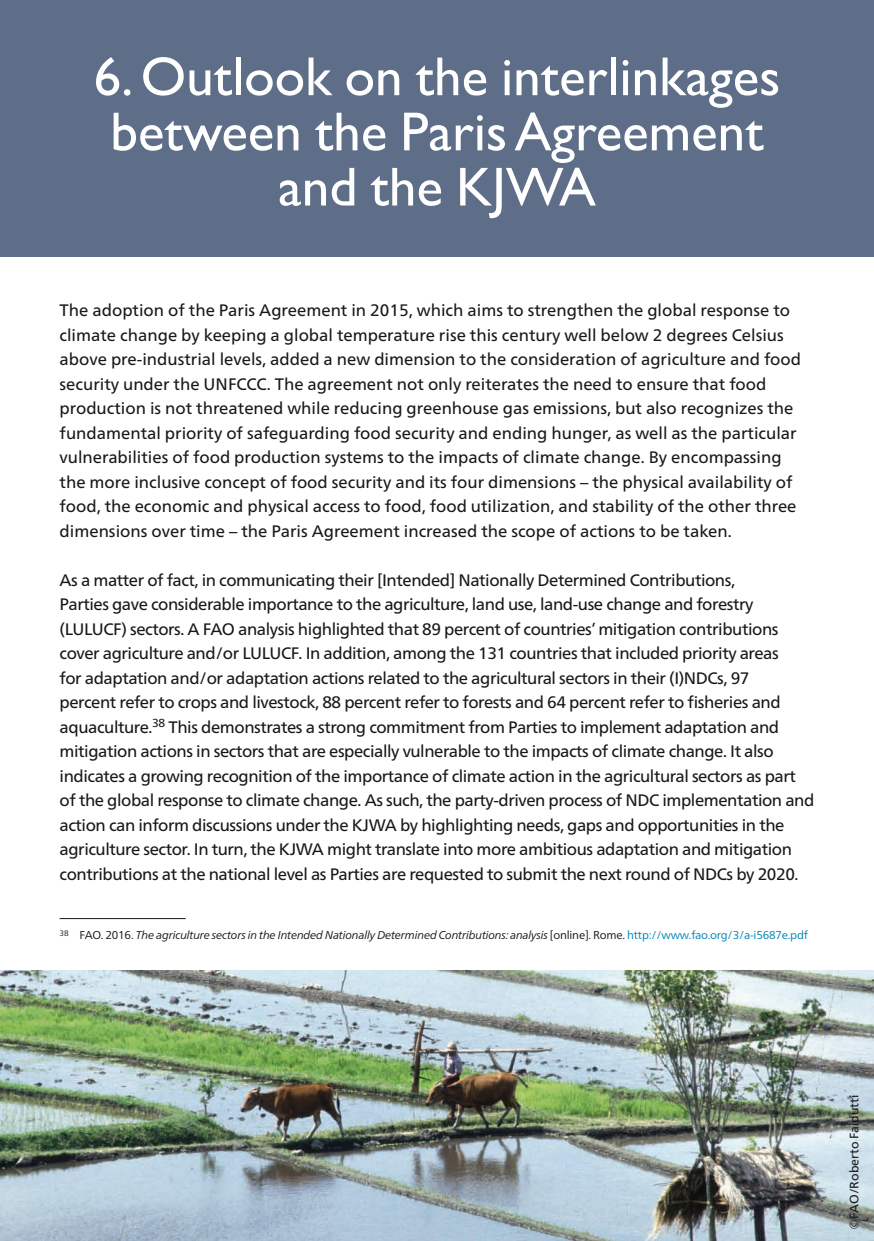
<style>
.page{position:relative;width:874px;height:1241px;background:#fff}
.page>*{position:absolute;margin:0;border:0;box-sizing:border-box;transform-origin:0 0}
.t1{font:55.12px/55.1px "Gill Sans";color:#fff;text-align:center}
.t2{font:16.62px/24.5px "Frutiger Neue LTCYR";letter-spacing:-.025em;color:#1a171c}
.t3{font:16.62px/24.5px "Frutiger Neue LTCYR";color:#1a171c}
.t4{font:12.25px "Frutiger Neue LTCYR";color:#1a171c}
.t5{font:italic 11.38px "Frutiger Neue LTCYR";letter-spacing:-.02em;color:#1a171c}
.s1{font-style:normal}
.s2{font-style:normal;color:#0085b7}
</style>
<div class="page">
<hr style="left:60px;top:918px;width:126px;height:1px;background:#1a171c">
<div style="left:0;top:0;width:873px;height:257px;background:#5e6e88"></div>
<img style="left:0;top:970px;width:873px;height:270px">
<h1 class="t1" style="left:93px;top:50px;width:688px">6. Outlook on the interlinkages between the Paris Agreement and the KJWA</h1>
<p class="t3" style="left:60px;top:298px;width:742px">The adoption of the Paris Agreement in 2015, which aims to strengthen the global response to climate change by keeping a global temperature rise this century well below 2 degrees Celsius above pre-industrial levels, added a new dimension to the consideration of agriculture and food security under the UNFCCC. The agreement not only reiterates the need to ensure that food production is not threatened while reducing greenhouse gas emissions, but also recognizes the fundamental priority of safeguarding food security and ending hunger, as well as the particular vulnerabilities of food production systems to the impacts of climate change. By encompassing the more inclusive concept of food security and its four dimensions – the physical availability of food, the economic and physical access to food, food utilization, and stability of the other three dimensions over time – the Paris Agreement increased the scope of actions to be taken.</p>
<p class="t2" style="left:60px;top:567px;width:756px">As a matter of fact, in communicating their [Intended] Nationally Determined Contributions,<br>Parties gave considerable importance to the agriculture, land use, land-use change and forestry (LULUCF) sectors. A FAO analysis highlighted that 89 percent of countries’ mitigation contributions cover agriculture and/or LULUCF. In addition, among the 131 countries that included priority areas<br>for adaptation and/or adaptation actions related to the agricultural sectors in their (I)NDCs, 97<br>percent refer to crops and livestock, 88 percent refer to forests and 64 percent refer to fisheries and aquaculture.<sup>38</sup> This demonstrates a strong commitment from Parties to implement adaptation and mitigation actions in sectors that are especially vulnerable to the impacts of climate change. It also indicates a growing recognition of the importance of climate action in the agricultural sectors as part of the global response to climate change. As such, the party-driven process of NDC implementation and action can inform discussions under the KJWA by highlighting needs, gaps and opportunities in the agriculture sector. In turn, the KJWA might translate into more ambitious adaptation and mitigation contributions at the national level as Parties are requested to submit the next round of NDCs by 2020.</p>
<p class="t5" style="left:60px;top:928px;width:749px"><sup>38</sup> <span class="s1">FAO. 2016.</span> The agriculture sectors in the Intended Nationally Determined Contributions: analysis <span class="s1">[online]. Rome.</span> <span class="s2">http://www.fao.org/3/a-i5687e.pdf</span></p>
<p class="t4" style="left:846px;top:1229px;width:137px;rotate:-90deg">©FAO/Roberto Faidutti</p>
</div>
